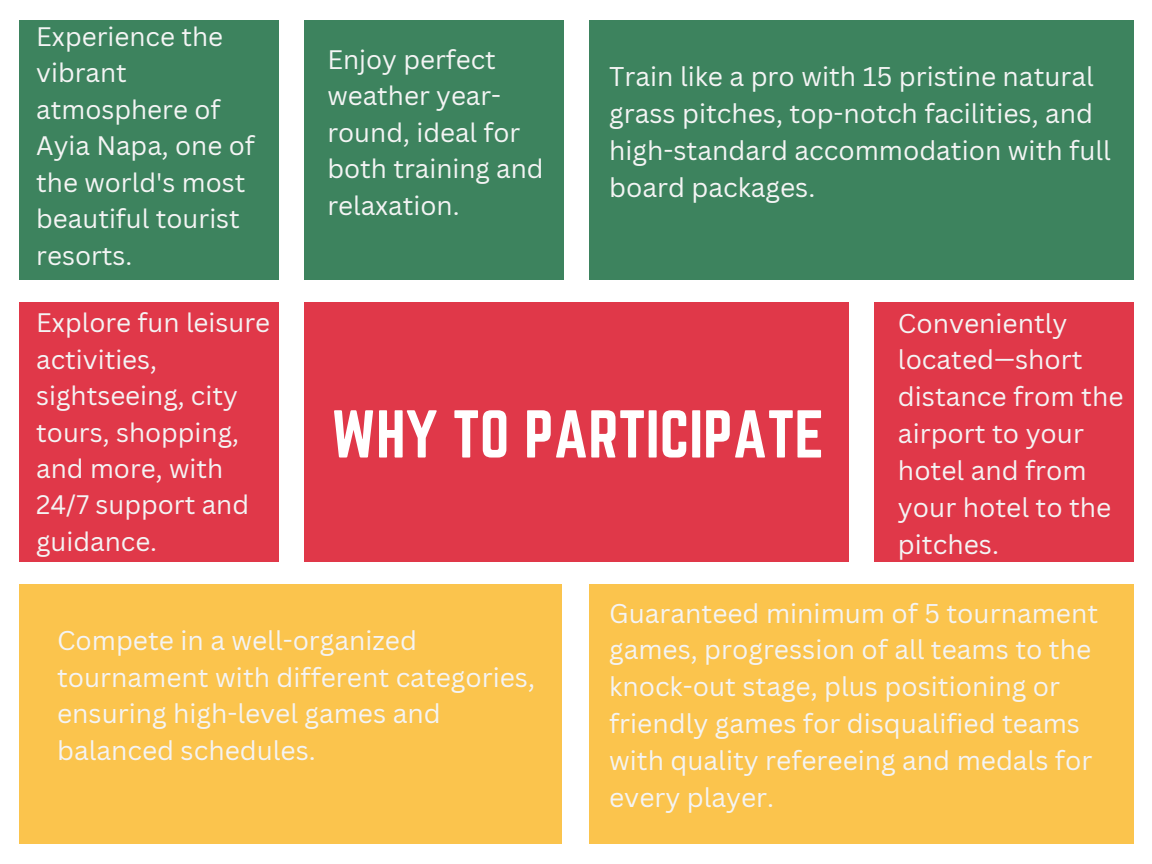
<style>
.page{position:relative;width:1152px;height:864px;background:#fff}
.page>*{position:absolute;margin:0;border:0;box-sizing:border-box;transform-origin:0 0}
.t1{font:59.1px "Norwester";color:#fff}
.t2{font:26.4px/36.9px "Canva Sans";color:#f4f4f4}
.t3{font:26.1px/36.5px "Canva Sans";color:#f4f4f4}
</style>
<div class="page">
<div style="left:19px;top:21px;width:259px;height:259px;background:#3d835e"></div>
<div style="left:304px;top:21px;width:259px;height:259px;background:#3d835e"></div>
<div style="left:589px;top:21px;width:545px;height:259px;background:#3d835e"></div>
<div style="left:304px;top:302px;width:544px;height:260px;background:#e03849"></div>
<div style="left:19px;top:302px;width:259px;height:260px;background:#e03849"></div>
<div style="left:19px;top:584px;width:543px;height:259px;background:#fbc44d"></div>
<div style="left:589px;top:584px;width:545px;height:259px;background:#fbc44d"></div>
<div style="left:874px;top:302px;width:260px;height:260px;background:#e03849"></div>
<p class="t3" style="left:36px;top:18px;width:220px">Experience the vibrant atmosphere of<br>Ayia Napa, one of the world's most beautiful tourist resorts.</p>
<p class="t3" style="left:36px;top:304px;width:235px">Explore fun leisure activities, sightseeing, city tours, shopping, and more, with<br>24/7 support and guidance.</p>
<p class="t3" style="left:327px;top:40px;width:218px">Enjoy perfect weather year&shy;round, ideal for both training and relaxation.</p>
<p class="t2" style="left:609px;top:57px;width:503px">Train like a pro with 15 pristine natural grass pitches, top-notch facilities, and high-standard accommodation with full board packages.</p>
<p class="t1" style="left:331px;top:398px;width:494px">WHY TO PARTICIPATE</p>
<p class="t2" style="left:898px;top:304px;width:227px">Conveniently located—short distance from the airport to your hotel and from your hotel to the pitches.</p>
<h1 class="t2" style="left:57px;top:621px;width:479px">Compete in a well-organized tournament with different categories, ensuring high-level games and balanced schedules.</h1>
<p class="t2" style="left:609px;top:594px;width:490px">Guaranteed minimum of 5 tournament games, progression of all teams to the knock-out stage, plus positioning or friendly games for disqualified teams with quality refereeing and medals for every player.</p>
</div>
